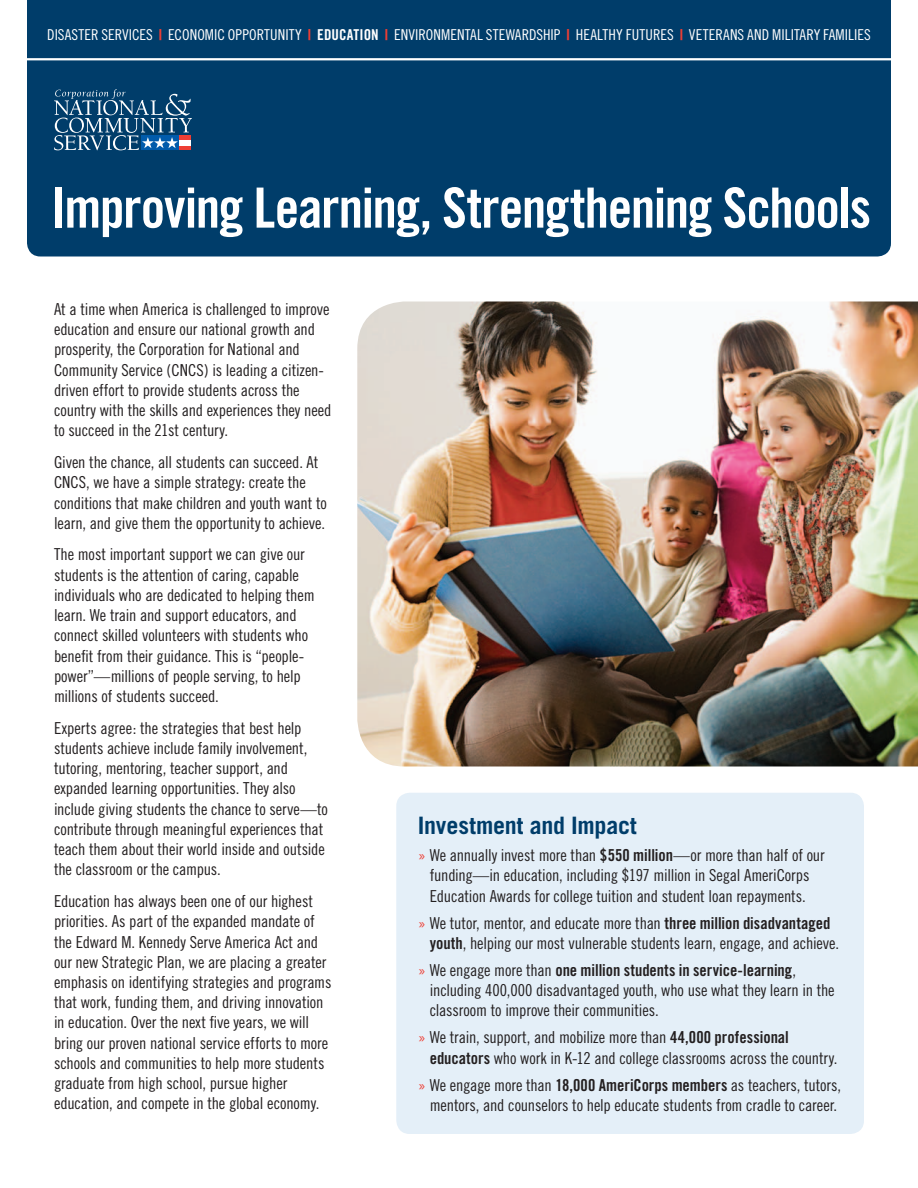
<style>
.page{position:relative;width:918px;height:1188px;background:#fff}
.page>*{position:absolute;margin:0;border:0;box-sizing:border-box;transform-origin:0 0}
.t1{font:55.5px "Trade Gothic Bold Cond Twenty";letter-spacing:-.03em;color:#fff}
.t2{font:700 24px "Trade Gothic";letter-spacing:-.01em;color:#003d6a}
.t3{font:16.5px/20.2px "Trade Gothic Cond Eighteen";letter-spacing:-.01em;color:#231f20}
.t4{font:16.5px "Trade Gothic Bold Cond Twenty";letter-spacing:-.005em;color:#231f20}
.t5{font:15px "Trade Gothic Cond Eighteen";letter-spacing:.005em;color:#fff}
.s1{font-family:"Trade Gothic";font-weight:700;color:#ee3e34}
.s2{font-family:"Trade Gothic Bold Cond Twenty"}
.s3{color:#ee3e34}
.s4{font-family:"Trade Gothic Cond Eighteen";color:#ee3e34}
.s5{font-family:"Trade Gothic Cond Eighteen"}
</style>
<div class="page">
<div style="left:396px;top:793px;width:468px;height:341px;background:#e4eff8;border-radius:14px"></div>
<div style="left:27px;top:0;width:864px;height:256px;background:#003d6a"></div>
<svg style="left:54px;top:89px;width:138px;height:61px;background:#356489"></svg>
<hr style="left:14px;top:58px;width:891px;height:2px;background:#fff">
<img style="left:357px;top:302px;width:561px;height:464px">
<p class="t5" style="left:47px;top:25px;width:93px">Disaster Services</p>
<p class="t5" style="left:159px;top:25px;width:706px"><span class="s1">|</span> Economic Opportunity <span class="s1">|</span> <span class="s2">Education</span> <span class="s1">|</span> Environmental Stewardship <span class="s1">|</span> Healthy Futures <span class="s1">|</span> Veterans and Military Families</p>
<h1 class="t1" style="left:51px;top:174px;width:822px">Improving Learning, Strengthening Schools</h1>
<p class="t3" style="left:54px;top:299px;width:279px">At a time when America is challenged to improve education and ensure our national growth and prosperity, the Corporation for National and Community Service (CNCS) is leading a citizen&shy;driven effort to provide students across the country with the skills and experiences they need to succeed in the 21st century.</p>
<p class="t3" style="left:54px;top:452px;width:274px">Given the chance, all students can succeed. At CNCS, we have a simple strategy: create the conditions that make children and youth want to learn, and give them the opportunity to achieve.</p>
<p class="t3" style="left:54px;top:544px;width:262px">The most important support we can give our students is the attention of caring, capable individuals who are dedicated to helping them learn. We train and support educators, and connect skilled volunteers with students who benefit from their guidance. This is “people&shy;power”—millions of people serving, to help millions of students succeed.</p>
<p class="t3" style="left:54px;top:718px;width:275px">Experts agree: the strategies that best help students achieve include family involvement, tutoring, mentoring, teacher support, and expanded learning opportunities. They also include giving students the chance to serve—to contribute through meaningful experiences that teach them about their world inside and outside the classroom or the campus.</p>
<p class="t3" style="left:54px;top:891px;width:279px">Education has always been one of our highest priorities. As part of the expanded mandate of the Edward M. Kennedy Serve America Act and our new Strategic Plan, we are placing a greater emphasis on identifying strategies and programs that work, funding them, and driving innovation in education. Over the next five years, we will bring our proven national service efforts to more schools and communities to help more students graduate from high school, pursue higher education, and compete in the global economy.</p>
<h2 class="t2" style="left:418px;top:811px;width:220px">Investment and Impact</h2>
<p class="t3" style="left:418px;top:845px;width:408px;text-align:center"><span class="s3">»</span> We annually invest more than <span class="s2">$550 million</span>—or more than half of our funding—in education, including $197 million in Segal AmeriCorps<br>Education Awards for college tuition and student loan repayments.</p>
<p class="t3" style="left:430px;top:913px;width:411px;text-indent:-12px"><span class="s3">»</span> We tutor, mentor, and educate more than <span class="s2">three million disadvantaged youth</span>, helping our most vulnerable students learn, engage, and achieve.</p>
<p class="t4" style="left:418px;top:960px;width:380px"><span class="s4">»</span> <span class="s5">We engage more than</span> one million students in service-learning<span class="s5">,</span></p>
<p class="t3" style="left:430px;top:980px;width:406px">including 400,000 disadvantaged youth, who use what they learn in the classroom to improve their communities.</p>
<p class="t3" style="left:430px;top:1027px;width:409px;text-indent:-12px"><span class="s3">»</span> We train, support, and mobilize more than <span class="s2">44,000 professional educators</span> who work in K-12 and college classrooms across the country.</p>
<p class="t3" style="left:418px;top:1075px;width:425px;text-align:center"><span class="s3">»</span> We engage more than <span class="s2">18,000 AmeriCorps members</span> as teachers, tutors, mentors, and counselors to help educate students from cradle to career.</p>
</div>
